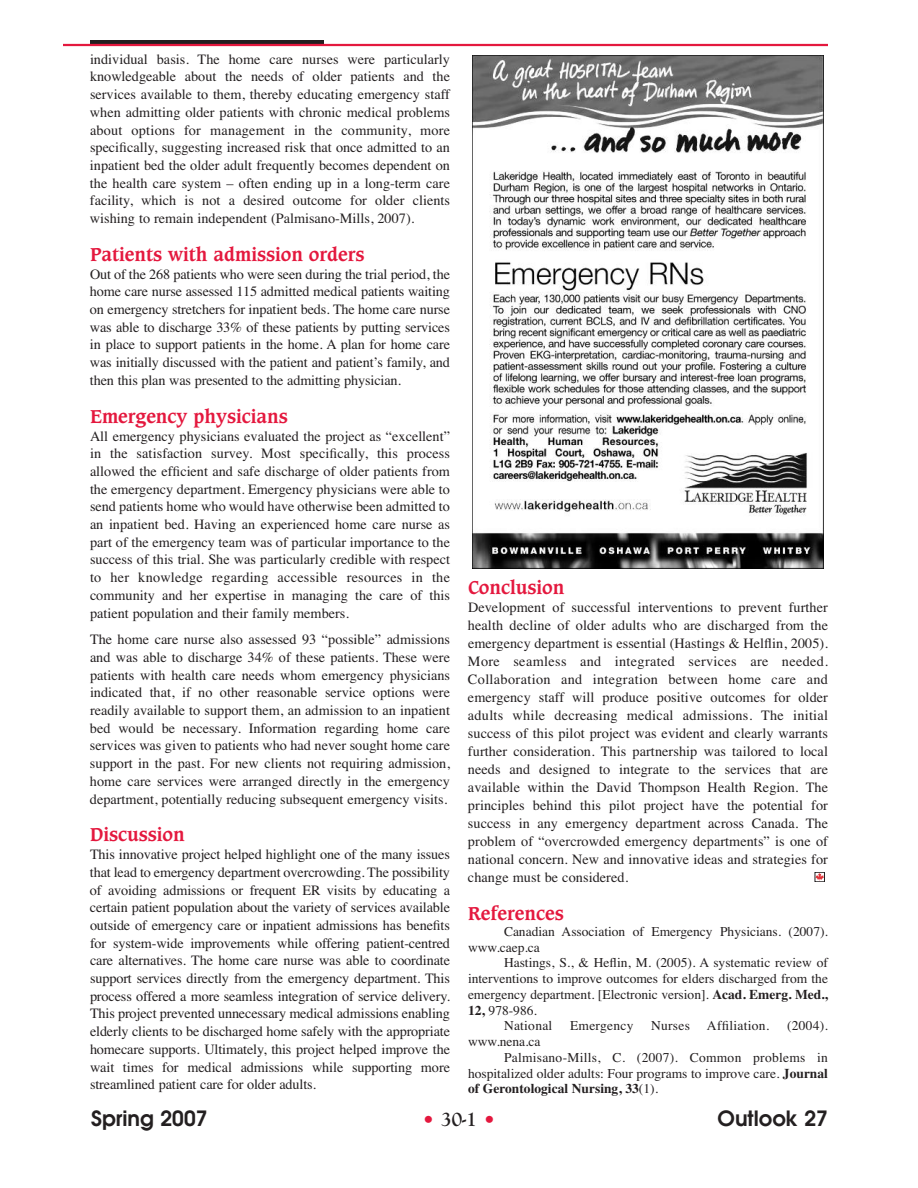
<style>
.page{position:relative;width:918px;height:1188px;background:#fff}
.page>*{position:absolute;margin:0;border:0;box-sizing:border-box;transform-origin:0 0}
.t1{font:600 21px "Avant Garde";color:#231f20}
.t2{font:700 21px "Goudy Old Style T";color:#231f20}
.t3{font:700 18px "Caxton";color:#e4183e}
.t4{font:14.25px/17.7px "Times";color:#231f20;text-align:justify}
.t5{font:13.5px/15.8px "Times";color:#231f20}
.t6{font:13.5px "Times";letter-spacing:.02em;color:#231f20}
.t7{font:700 13.5px "Times";color:#231f20}
.s1{font-weight:700}
.s2{font-weight:400}
.s3{font-family:"Avant Garde";font-weight:600;color:#e4183e}
</style>
<div class="page">
<svg style="left:90px;top:40px;width:234px;height:4px"></svg>
<hr style="left:63px;top:44px;width:765px;height:2px;background:#e4183e">
<svg style="left:817px;top:874px;width:6px;height:6px"></svg>
<div style="left:815px;top:872px;width:10px;height:10px;border:1px solid #231f20"></div>
<img style="left:472px;top:56px;width:352px;height:513px">
<p class="t4" style="left:90px;top:50px;width:362px">individual basis. The home care nurses were particularly knowledgeable about the needs of older patients and the services available to them, thereby educating emergency staff when admitting older patients with chronic medical problems about options for management in the community, more specifically, suggesting increased risk that once admitted to an inpatient bed the older adult frequently becomes dependent on the health care system – often ending up in a long-term care facility, which is not a desired outcome for older clients wishing to remain independent (Palmisano-Mills, 2007).</p>
<p class="t3" style="left:90px;top:246px;width:276px">Patients with admission orders</p>
<p class="t4" style="left:90px;top:265px;width:362px">Out of the 268 patients who were seen during the trial period, the home care nurse assessed 115 admitted medical patients waiting on emergency stretchers for inpatient beds. The home care nurse was able to discharge 33% of these patients by putting services in place to support patients in the home. A plan for home care was initially discussed with the patient and patient’s family, and then this plan was presented to the admitting physician.</p>
<p class="t3" style="left:90px;top:408px;width:199px">Emergency physicians</p>
<p class="t4" style="left:90px;top:427px;width:362px">All emergency physicians evaluated the project as “excellent” in the satisfaction survey. Most specifically, this process allowed the efficient and safe discharge of older patients from the emergency department. Emergency physicians were able to send patients home who would have otherwise been admitted to an inpatient bed. Having an experienced home care nurse as part of the emergency team was of particular importance to the success of this trial. She was particularly credible with respect to her knowledge regarding accessible resources in the community and her expertise in managing the care of this patient population and their family members.</p>
<p class="t4" style="left:90px;top:630px;width:362px">The home care nurse also assessed 93 “possible” admissions and was able to discharge 34% of these patients. These were patients with health care needs whom emergency physicians indicated that, if no other reasonable service options were readily available to support them, an admission to an inpatient bed would be necessary. Information regarding home care services was given to patients who had never sought home care support in the past. For new clients not requiring admission, home care services were arranged directly in the emergency department, potentially reducing subsequent emergency visits.</p>
<p class="t3" style="left:90px;top:827px;width:96px">Discussion</p>
<p class="t4" style="left:90px;top:845px;width:362px">This innovative project helped highlight one of the many issues that lead to emergency department overcrowding. The possibility of avoiding admissions or frequent ER visits by educating a certain patient population about the variety of services available outside of emergency care or inpatient admissions has benefits for system-wide improvements while offering patient-centred care alternatives. The home care nurse was able to coordinate support services directly from the emergency department. This process offered a more seamless integration of service delivery.<br>This project prevented unnecessary medical admissions enabling elderly clients to be discharged home safely with the appropriate homecare supports. Ultimately, this project helped improve the wait times for medical admissions while supporting more streamlined patient care for older adults.</p>
<p class="t3" style="left:468px;top:579px;width:98px">Conclusion</p>
<p class="t4" style="left:468px;top:598px;width:362px">Development of successful interventions to prevent further health decline of older adults who are discharged from the emergency department is essential (Hastings &amp; Helflin, 2005).<br>More seamless and integrated services are needed.<br>Collaboration and integration between home care and emergency staff will produce positive outcomes for older adults while decreasing medical admissions. The initial success of this pilot project was evident and clearly warrants further consideration. This partnership was tailored to local needs and designed to integrate to the services that are available within the David Thompson Health Region. The principles behind this pilot project have the potential for success in any emergency department across Canada. The problem of “overcrowded emergency departments” is one of national concern. New and innovative ideas and strategies for change must be considered.</p>
<p class="t3" style="left:468px;top:905px;width:97px">References</p>
<p class="t5" style="left:468px;top:923px;width:362px;text-indent:36px">Canadian Association of Emergency Physicians. (2007). www.caep.ca</p>
<p class="t5" style="left:504px;top:955px;width:326px">Hastings, S., &amp; Heflin, M. (2005). A systematic review of</p>
<p class="t5" style="left:468px;top:971px;width:362px">interventions to improve outcomes for elders discharged from the</p>
<p class="t5" style="left:468px;top:986px;width:362px">emergency department. [Electronic version]. <span class="s1">Acad. Emerg. Med.,</span></p>
<p class="t5" style="left:468px;top:1002px;width:70px"><span class="s1">12,</span> 978-986.</p>
<p class="t6" style="left:504px;top:1018px;width:50px">National</p>
<p class="t6" style="left:570px;top:1018px;width:65px">Emergency</p>
<p class="t5" style="left:651px;top:1018px;width:40px">Nurses</p>
<p class="t6" style="left:707px;top:1018px;width:64px">Affiliation.</p>
<p class="t5" style="left:787px;top:1018px;width:42px">(2004).</p>
<p class="t5" style="left:468px;top:1034px;width:74px">www.nena.ca</p>
<p class="t6" style="left:504px;top:1049px;width:326px">Palmisano-Mills, C. (2007). Common problems in</p>
<p class="t5" style="left:468px;top:1065px;width:362px">hospitalized older adults: Four programs to improve care. <span class="s1">Journal</span></p>
<p class="t7" style="left:468px;top:1081px;width:192px">of Gerontological Nursing, 33<span class="s2">(1).</span></p>
<h1 class="t1" style="left:91px;top:1106px;width:118px">Spring 2007</h1>
<h1 class="t2" style="left:422px;top:1106px;width:75px"><span class="s3">•</span> 30-1 <span class="s3">•</span></h1>
<h1 class="t1" style="left:717px;top:1106px;width:112px">Outlook 27</h1>
</div>
